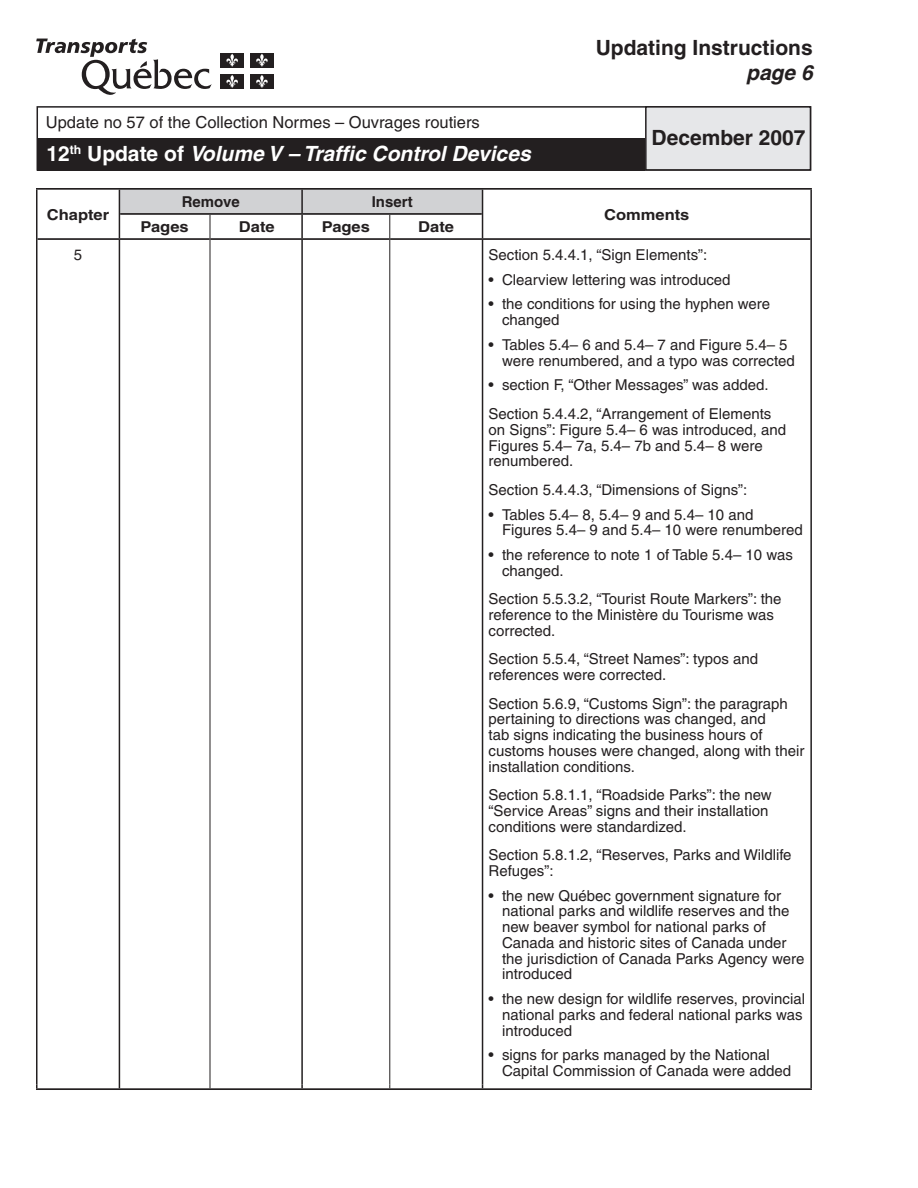
<style>
.page{position:relative;width:918px;height:1188px;background:#fff}
.page>*{position:absolute;margin:0;border:0;box-sizing:border-box;transform-origin:0 0}
.t1{font:italic 700 21px "Helvetica";color:#fff}
.t2{font:700 21px "Helvetica";color:#231f20}
.t3{font:italic 700 21px "Helvetica";color:#231f20}
.t4{font:16.5px "Helvetica";color:#231f20}
.t5{font:15px/15.8px "Helvetica";color:#231f20}
.t6{font:700 15px "Helvetica";color:#231f20;scale:1.1 1}
.t7{font:700 15px "Helvetica";color:#231f20}
.s1{font-style:normal}
</style>
<div class="page">
<div style="left:37px;top:106px;width:774px;height:65px;border:2px solid #231f20"></div>
<div style="left:646px;top:107px;width:164px;height:63px;background:#e6e7e9"></div>
<div style="left:645px;top:106px;width:166px;height:65px;border:2px solid #231f20"></div>
<div style="left:37px;top:138px;width:608px;height:33px;background:#231f20"></div>
<svg style="left:36px;top:39px;width:176px;height:56px"></svg>
<div style="left:221px;top:53px;width:23px;height:14px;background:#231f20"></div>
<svg style="left:226px;top:54px;width:12px;height:13px"></svg>
<div style="left:250px;top:53px;width:23px;height:14px;background:#231f20"></div>
<svg style="left:256px;top:54px;width:12px;height:13px"></svg>
<div style="left:221px;top:74px;width:23px;height:14px;background:#231f20"></div>
<svg style="left:226px;top:75px;width:12px;height:13px"></svg>
<div style="left:250px;top:74px;width:23px;height:14px;background:#231f20"></div>
<svg style="left:256px;top:75px;width:12px;height:13px"></svg>
<hr style="left:36px;top:188px;width:776px;height:2px;background:#231f20">
<hr style="left:38px;top:238px;width:172px;height:2px;background:#231f20">
<hr style="left:210px;top:238px;width:179px;height:2px;background:#231f20">
<hr style="left:390px;top:238px;width:420px;height:2px;background:#231f20">
<hr style="left:36px;top:1088px;width:447px;height:2px;background:#231f20">
<hr style="left:483px;top:1088px;width:329px;height:2px;background:#231f20">
<hr style="left:36px;top:190px;width:2px;height:24px;background:#231f20">
<hr style="left:810px;top:190px;width:2px;height:24px;background:#231f20">
<hr style="left:36px;top:214px;width:2px;height:25px;background:#231f20">
<hr style="left:810px;top:214px;width:2px;height:25px;background:#231f20">
<hr style="left:301px;top:240px;width:2px;height:159px;background:#231f20">
<hr style="left:482px;top:240px;width:1px;height:159px;background:#231f20">
<hr style="left:810px;top:239px;width:2px;height:160px;background:#231f20">
<hr style="left:301px;top:399px;width:2px;height:76px;background:#231f20">
<hr style="left:482px;top:399px;width:1px;height:76px;background:#231f20">
<hr style="left:810px;top:399px;width:2px;height:76px;background:#231f20">
<hr style="left:301px;top:475px;width:2px;height:109px;background:#231f20">
<hr style="left:482px;top:475px;width:1px;height:109px;background:#231f20">
<hr style="left:810px;top:475px;width:2px;height:109px;background:#231f20">
<hr style="left:301px;top:584px;width:2px;height:60px;background:#231f20">
<hr style="left:482px;top:584px;width:1px;height:60px;background:#231f20">
<hr style="left:810px;top:584px;width:2px;height:60px;background:#231f20">
<hr style="left:301px;top:644px;width:2px;height:45px;background:#231f20">
<hr style="left:482px;top:644px;width:1px;height:45px;background:#231f20">
<hr style="left:810px;top:644px;width:2px;height:45px;background:#231f20">
<hr style="left:301px;top:689px;width:2px;height:91px;background:#231f20">
<hr style="left:482px;top:689px;width:1px;height:91px;background:#231f20">
<hr style="left:810px;top:689px;width:2px;height:91px;background:#231f20">
<hr style="left:301px;top:780px;width:2px;height:60px;background:#231f20">
<hr style="left:482px;top:780px;width:1px;height:60px;background:#231f20">
<hr style="left:810px;top:780px;width:2px;height:60px;background:#231f20">
<hr style="left:301px;top:840px;width:2px;height:245px;background:#231f20">
<hr style="left:482px;top:840px;width:1px;height:245px;background:#231f20">
<hr style="left:810px;top:840px;width:2px;height:245px;background:#231f20">
<hr style="left:210px;top:239px;width:1px;height:160px;background:#231f20">
<hr style="left:210px;top:399px;width:1px;height:76px;background:#231f20">
<hr style="left:210px;top:475px;width:1px;height:109px;background:#231f20">
<hr style="left:210px;top:584px;width:1px;height:60px;background:#231f20">
<hr style="left:210px;top:644px;width:1px;height:45px;background:#231f20">
<hr style="left:210px;top:689px;width:1px;height:91px;background:#231f20">
<hr style="left:210px;top:780px;width:1px;height:60px;background:#231f20">
<hr style="left:210px;top:840px;width:1px;height:245px;background:#231f20">
<hr style="left:36px;top:239px;width:2px;height:160px;background:#231f20">
<hr style="left:36px;top:399px;width:2px;height:76px;background:#231f20">
<hr style="left:36px;top:475px;width:2px;height:109px;background:#231f20">
<hr style="left:36px;top:584px;width:2px;height:60px;background:#231f20">
<hr style="left:36px;top:644px;width:2px;height:45px;background:#231f20">
<hr style="left:36px;top:689px;width:2px;height:91px;background:#231f20">
<hr style="left:36px;top:780px;width:2px;height:60px;background:#231f20">
<hr style="left:36px;top:840px;width:2px;height:245px;background:#231f20">
<hr style="left:389px;top:239px;width:1px;height:160px;background:#231f20">
<hr style="left:389px;top:399px;width:1px;height:76px;background:#231f20">
<hr style="left:389px;top:475px;width:1px;height:109px;background:#231f20">
<hr style="left:389px;top:584px;width:1px;height:60px;background:#231f20">
<hr style="left:389px;top:644px;width:1px;height:45px;background:#231f20">
<hr style="left:389px;top:689px;width:1px;height:91px;background:#231f20">
<hr style="left:389px;top:780px;width:1px;height:60px;background:#231f20">
<hr style="left:389px;top:840px;width:1px;height:245px;background:#231f20">
<svg style="left:119px;top:189px;width:364px;height:50px"></svg>
<hr style="left:119px;top:240px;width:1px;height:159px;background:#231f20">
<hr style="left:119px;top:399px;width:1px;height:76px;background:#231f20">
<hr style="left:119px;top:475px;width:1px;height:109px;background:#231f20">
<hr style="left:119px;top:584px;width:1px;height:60px;background:#231f20">
<hr style="left:119px;top:644px;width:1px;height:45px;background:#231f20">
<hr style="left:119px;top:689px;width:1px;height:91px;background:#231f20">
<hr style="left:119px;top:780px;width:1px;height:60px;background:#231f20">
<hr style="left:119px;top:840px;width:1px;height:245px;background:#231f20">
<p class="t4" style="left:46px;top:116px;width:436px">Update no 57 of the Collection Normes – Ouvrages routiers</p>
<h1 class="t1" style="left:46px;top:146px;width:486px"><span class="s1">12</span><sup>th</sup> <span class="s1">Update of</span> Volume V – Traffic Control Devices</h1>
<p class="t6" style="left:47px;top:209px;width:58px">Chapter</p>
<p class="t7" style="left:182px;top:196px;width:60px">Remove</p>
<p class="t7" style="left:372px;top:196px;width:43px">Insert</p>
<p class="t6" style="left:141px;top:222px;width:45px">Pages</p>
<p class="t6" style="left:239px;top:222px;width:34px">Date</p>
<p class="t6" style="left:322px;top:222px;width:45px">Pages</p>
<p class="t6" style="left:418px;top:222px;width:34px">Date</p>
<h1 class="t2" style="left:596px;top:40px;width:219px">Updating Instructions</h1>
<h1 class="t3" style="left:746px;top:65px;width:68px">page 6</h1>
<h1 class="t2" style="left:652px;top:130px;width:156px">December 2007</h1>
<p class="t6" style="left:604px;top:209px;width:79px">Comments</p>
<p class="t5" style="left:74px;top:248px;width:10px">5</p>
<p class="t5" style="left:489px;top:248px;width:220px">Section 5.4.4.1, “Sign Elements”:</p>
<p class="t5" style="left:489px;top:273px;width:244px">• Clearview lettering was introduced</p>
<p class="t5" style="left:502px;top:298px;width:270px;text-indent:-14px">• the conditions for using the hyphen were changed</p>
<p class="t5" style="left:502px;top:338px;width:294px;text-indent:-14px">• Tables 5.4– 6 and 5.4– 7 and Figure 5.4– 5 were renumbered, and a typo was corrected</p>
<p class="t5" style="left:489px;top:372px;width:284px;line-height:28.5px">• section F, “Other Messages” was added.<br>Section 5.4.4.2, “Arrangement of Elements</p>
<p class="t5" style="left:489px;top:423px;width:299px">on Signs”: Figure 5.4– 6 was introduced, and<br>Figures 5.4– 7a, 5.4– 7b and 5.4– 8 were renumbered.</p>
<p class="t5" style="left:489px;top:483px;width:260px">Section 5.4.4.3, “Dimensions of Signs”:</p>
<p class="t5" style="left:502px;top:508px;width:302px;text-indent:-14px">• Tables 5.4– 8, 5.4– 9 and 5.4– 10 and<br>Figures 5.4– 9 and 5.4– 10 were renumbered</p>
<p class="t5" style="left:502px;top:548px;width:292px;text-indent:-14px">• the reference to note 1 of Table 5.4– 10 was changed.</p>
<p class="t5" style="left:489px;top:593px;width:295px">Section 5.5.3.2, “Tourist Route Markers”: the reference to the Ministère du Tourisme was corrected.</p>
<p class="t5" style="left:489px;top:653px;width:271px">Section 5.5.4, “Street Names”: typos and references were corrected.</p>
<p class="t5" style="left:489px;top:697px;width:317px">Section 5.6.9, “Customs Sign”: the paragraph pertaining to directions was changed, and<br>tab signs indicating the business hours of customs houses were changed, along with their installation conditions.</p>
<p class="t5" style="left:489px;top:788px;width:285px">Section 5.8.1.1, “Roadside Parks”: the new “Service Areas” signs and their installation conditions were standardized.</p>
<p class="t5" style="left:489px;top:848px;width:305px">Section 5.8.1.2, “Reserves, Parks and Wildlife<br>Refuges”:</p>
<p class="t5" style="left:502px;top:889px;width:304px;text-indent:-14px">• the new Québec government signature for national parks and wildlife reserves and the new beaver symbol for national parks of Canada and historic sites of Canada under the jurisdiction of Canada Parks Agency were introduced</p>
<p class="t5" style="left:502px;top:992px;width:305px;text-indent:-14px">• the new design for wildlife reserves, provincial national parks and federal national parks was introduced</p>
<p class="t5" style="left:502px;top:1049px;width:291px;text-indent:-14px">• signs for parks managed by the National<br>Capital Commission of Canada were added</p>
</div>
